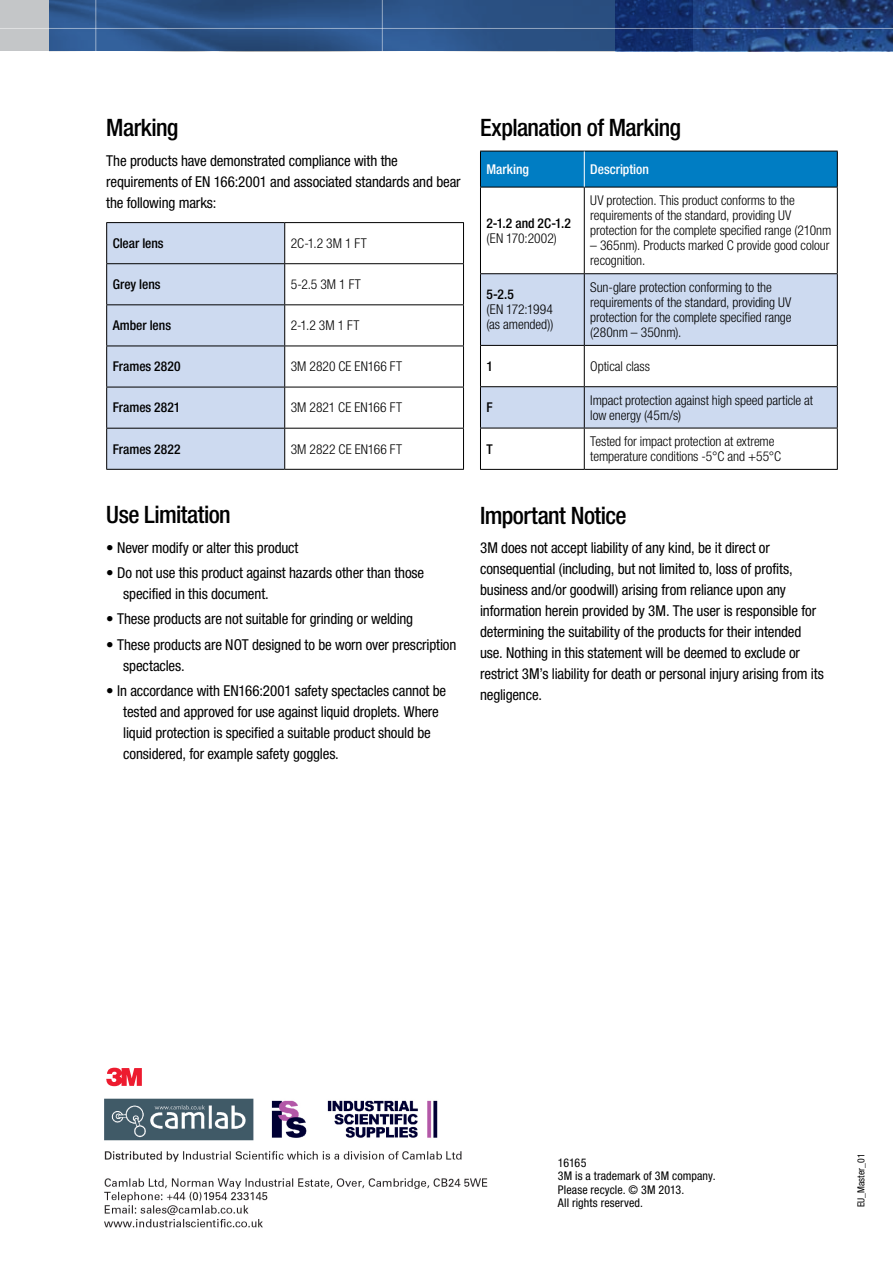
<style>
.page{position:relative;width:893px;height:1263px;background:#fff}
.page>*{position:absolute;margin:0;border:0;box-sizing:border-box;transform-origin:0 0}
.t1{font:500 condensed 24px "Helvetica Neue LTW1 G";letter-spacing:-.02em;color:#000}
.t2{font:condensed 15px/21px "Helvetica Neue LTW1 G";letter-spacing:-.01em;color:#000}
.t3{font:300 condensed 13.5px/15px "Helvetica Neue LTW1 G";letter-spacing:-.005em;color:#000}
.t4{font:500 condensed 13.5px "Helvetica Neue LTW1 G";color:#000}
.t5{font:500 condensed 13.5px "Helvetica Neue LTW1 G";color:#fff}
.t6{font:condensed 12px/13.5px "Helvetica Neue LTW1 G";letter-spacing:.01em;color:#000}
.t7{font:condensed 9.75px "Helvetica Neue LTW1 G";color:#000}
</style>
<div class="page">
<div style="left:0;top:0;width:893px;height:51px;background:#c4c6c8"></div>
<svg style="left:49px;top:0;width:844px;height:51px;background:#264b82"></svg>
<hr style="left:95px;top:0;width:1px;height:64px;background:#fff">
<hr style="left:382px;top:0;width:1px;height:66px;background:#fff">
<hr style="left:0;top:28px;width:893px;height:1px;background:#fff">
<div style="left:481px;top:152px;width:356px;height:35px;background:#007dc3"></div>
<svg style="left:481px;top:274px;width:356px;height:154px;fill:#cddaf0"></svg>
<hr style="left:480px;top:187px;width:1px;height:86px;background:#000">
<hr style="left:584px;top:187px;width:1px;height:86px;background:#000">
<hr style="left:837px;top:187px;width:1px;height:86px;background:#000">
<hr style="left:480px;top:273px;width:104px;height:1px;background:#000">
<hr style="left:480px;top:274px;width:1px;height:71px;background:#000">
<hr style="left:584px;top:273px;width:254px;height:1px;background:#000">
<hr style="left:584px;top:274px;width:1px;height:71px;background:#000">
<hr style="left:837px;top:274px;width:1px;height:71px;background:#000">
<hr style="left:480px;top:345px;width:104px;height:1px;background:#000">
<hr style="left:480px;top:346px;width:1px;height:40px;background:#000">
<hr style="left:584px;top:345px;width:254px;height:1px;background:#000">
<hr style="left:584px;top:346px;width:1px;height:40px;background:#000">
<hr style="left:837px;top:346px;width:1px;height:40px;background:#000">
<hr style="left:480px;top:386px;width:104px;height:1px;background:#000">
<hr style="left:480px;top:387px;width:1px;height:41px;background:#000">
<hr style="left:584px;top:386px;width:254px;height:1px;background:#000">
<hr style="left:584px;top:387px;width:1px;height:41px;background:#000">
<hr style="left:837px;top:387px;width:1px;height:41px;background:#000">
<hr style="left:480px;top:428px;width:104px;height:1px;background:#000">
<hr style="left:480px;top:428px;width:1px;height:41px;background:#000">
<hr style="left:584px;top:428px;width:254px;height:1px;background:#000">
<hr style="left:584px;top:428px;width:1px;height:41px;background:#000">
<hr style="left:837px;top:428px;width:1px;height:41px;background:#000">
<hr style="left:480px;top:469px;width:104px;height:1px;background:#000">
<hr style="left:584px;top:469px;width:254px;height:1px;background:#000">
<hr style="left:480px;top:151px;width:104px;height:1px;background:#000">
<hr style="left:480px;top:151px;width:1px;height:36px;background:#000">
<hr style="left:584px;top:151px;width:254px;height:1px;background:#000">
<hr style="left:837px;top:151px;width:1px;height:36px;background:#000">
<hr style="left:480px;top:187px;width:104px;height:1px;background:#000">
<hr style="left:584px;top:187px;width:254px;height:1px;background:#000">
<hr style="left:584px;top:151px;width:1px;height:36px;background:#fff">
<div style="left:107px;top:223px;width:177px;height:246px;background:#cddaf0"></div>
<hr style="left:106px;top:223px;width:1px;height:40px;background:#000">
<hr style="left:284px;top:223px;width:1px;height:40px;background:#000">
<hr style="left:463px;top:223px;width:1px;height:40px;background:#000">
<hr style="left:106px;top:263px;width:179px;height:1px;background:#000">
<hr style="left:106px;top:264px;width:1px;height:40px;background:#000">
<hr style="left:285px;top:263px;width:179px;height:1px;background:#000">
<hr style="left:284px;top:264px;width:1px;height:40px;background:#000">
<hr style="left:463px;top:264px;width:1px;height:40px;background:#000">
<hr style="left:106px;top:304px;width:179px;height:1px;background:#000">
<hr style="left:106px;top:305px;width:1px;height:41px;background:#000">
<hr style="left:285px;top:304px;width:179px;height:1px;background:#000">
<hr style="left:284px;top:305px;width:1px;height:41px;background:#000">
<hr style="left:463px;top:305px;width:1px;height:41px;background:#000">
<hr style="left:106px;top:346px;width:179px;height:1px;background:#000">
<hr style="left:106px;top:346px;width:1px;height:41px;background:#000">
<hr style="left:285px;top:346px;width:179px;height:1px;background:#000">
<hr style="left:284px;top:346px;width:1px;height:41px;background:#000">
<hr style="left:463px;top:346px;width:1px;height:41px;background:#000">
<hr style="left:106px;top:387px;width:179px;height:1px;background:#000">
<hr style="left:106px;top:387px;width:1px;height:41px;background:#000">
<hr style="left:285px;top:387px;width:179px;height:1px;background:#000">
<hr style="left:284px;top:387px;width:1px;height:41px;background:#000">
<hr style="left:463px;top:387px;width:1px;height:41px;background:#000">
<hr style="left:106px;top:428px;width:179px;height:1px;background:#000">
<hr style="left:106px;top:429px;width:1px;height:40px;background:#000">
<hr style="left:285px;top:428px;width:179px;height:1px;background:#000">
<hr style="left:284px;top:429px;width:1px;height:40px;background:#000">
<hr style="left:463px;top:429px;width:1px;height:40px;background:#000">
<hr style="left:106px;top:469px;width:179px;height:1px;background:#000">
<hr style="left:285px;top:469px;width:179px;height:1px;background:#000">
<hr style="left:106px;top:222px;width:179px;height:1px;background:#000">
<hr style="left:285px;top:222px;width:179px;height:1px;background:#000">
<svg style="left:106px;top:1068px;width:36px;height:18px"></svg>
<img style="left:104px;top:1098px;width:384px;height:130px">
<h1 class="t1" style="left:106px;top:113px;width:74px">Marking</h1>
<p class="t2" style="left:106px;top:150px;width:356px">The products have demonstrated compliance with the requirements of EN 166:2001 and associated standards and bear the following marks:</p>
<p class="t4" style="left:113px;top:235px;width:53px">Clear lens</p>
<p class="t3" style="left:291px;top:236px;width:78px">2C-1.2 3M 1 FT</p>
<p class="t4" style="left:113px;top:276px;width:49px">Grey lens</p>
<p class="t3" style="left:291px;top:277px;width:72px">5-2.5 3M 1 FT</p>
<p class="t4" style="left:113px;top:317px;width:60px">Amber lens</p>
<p class="t3" style="left:291px;top:318px;width:70px">2-1.2 3M 1 FT</p>
<p class="t4" style="left:113px;top:358px;width:69px">Frames 2820</p>
<p class="t3" style="left:291px;top:359px;width:113px">3M 2820 CE EN166 FT</p>
<p class="t4" style="left:113px;top:399px;width:69px">Frames 2821</p>
<p class="t3" style="left:291px;top:400px;width:113px">3M 2821 CE EN166 FT</p>
<p class="t4" style="left:113px;top:441px;width:69px">Frames 2822</p>
<p class="t3" style="left:291px;top:441px;width:113px">3M 2822 CE EN166 FT</p>
<h1 class="t1" style="left:106px;top:500px;width:126px">Use Limitation</h1>
<p class="t2" style="left:106px;top:537px;width:194px">• Never modify or alter this product</p>
<p class="t2" style="left:123px;top:562px;width:302px;text-indent:-17px">• Do not use this product against hazards other than those specified in this document.</p>
<p class="t2" style="left:106px;top:609px;width:308px">• These products are not suitable for grinding or welding</p>
<p class="t2" style="left:123px;top:634px;width:335px;text-indent:-17px">• These products are NOT designed to be worn over prescription spectacles.</p>
<p class="t2" style="left:123px;top:680px;width:324px;text-indent:-17px">• In accordance with EN166:2001 safety spectacles cannot be tested and approved for use against liquid droplets. Where liquid protection is specified a suitable product should be considered, for example safety goggles.</p>
<h1 class="t1" style="left:480px;top:113px;width:202px">Explanation of Marking</h1>
<p class="t5" style="left:486px;top:161px;width:44px">Marking</p>
<p class="t5" style="left:590px;top:161px;width:60px">Description</p>
<p class="t4" style="left:486px;top:215px;width:86px">2-1.2 and 2C-1.2</p>
<p class="t3" style="left:486px;top:231px;width:72px">(EN 170:2002)</p>
<p class="t4" style="left:486px;top:286px;width:29px">5-2.5</p>
<p class="t3" style="left:486px;top:302px;width:68px">(EN 172:1994 (as amended))</p>
<p class="t3" style="left:590px;top:193px;width:243px">UV protection. This product conforms to the requirements of the standard, providing UV protection for the complete specified range (210nm</p>
<p class="t3" style="left:590px;top:238px;width:241px">– 365nm). Products marked C provide good colour recognition.</p>
<p class="t3" style="left:590px;top:280px;width:203px">Sun-glare protection conforming to the requirements of the standard, providing UV protection for the complete specified range (280nm – 350nm).</p>
<p class="t4" style="left:486px;top:358px;width:8px">1</p>
<p class="t3" style="left:590px;top:359px;width:61px">Optical class</p>
<p class="t4" style="left:486px;top:399px;width:8px">F</p>
<p class="t3" style="left:590px;top:392px;width:224px">Impact protection against high speed particle at low energy (45m/s)</p>
<p class="t4" style="left:486px;top:441px;width:8px">T</p>
<p class="t3" style="left:590px;top:434px;width:192px">Tested for impact protection at extreme temperature conditions -5°C and +55°C</p>
<h1 class="t1" style="left:480px;top:500px;width:148px">Important Notice</h1>
<p class="t2" style="left:480px;top:537px;width:345px">3M does not accept liability of any kind, be it direct or consequential (including, but not limited to, loss of profits, business and/or goodwill) arising from reliance upon any information herein provided by 3M. The user is responsible for determining the suitability of the products for their intended use. Nothing in this statement will be deemed to exclude or restrict 3M’s liability for death or personal injury arising from its negligence.</p>
<p class="t6" style="left:558px;top:1156px;width:159px">16165<br>3M is a trademark of 3M company.<br>Please recycle. © 3M 2013.<br>All rights reserved.</p>
<p class="t7" style="left:855px;top:1207px;width:55px;rotate:-90deg">EU_Master_01</p>
</div>
